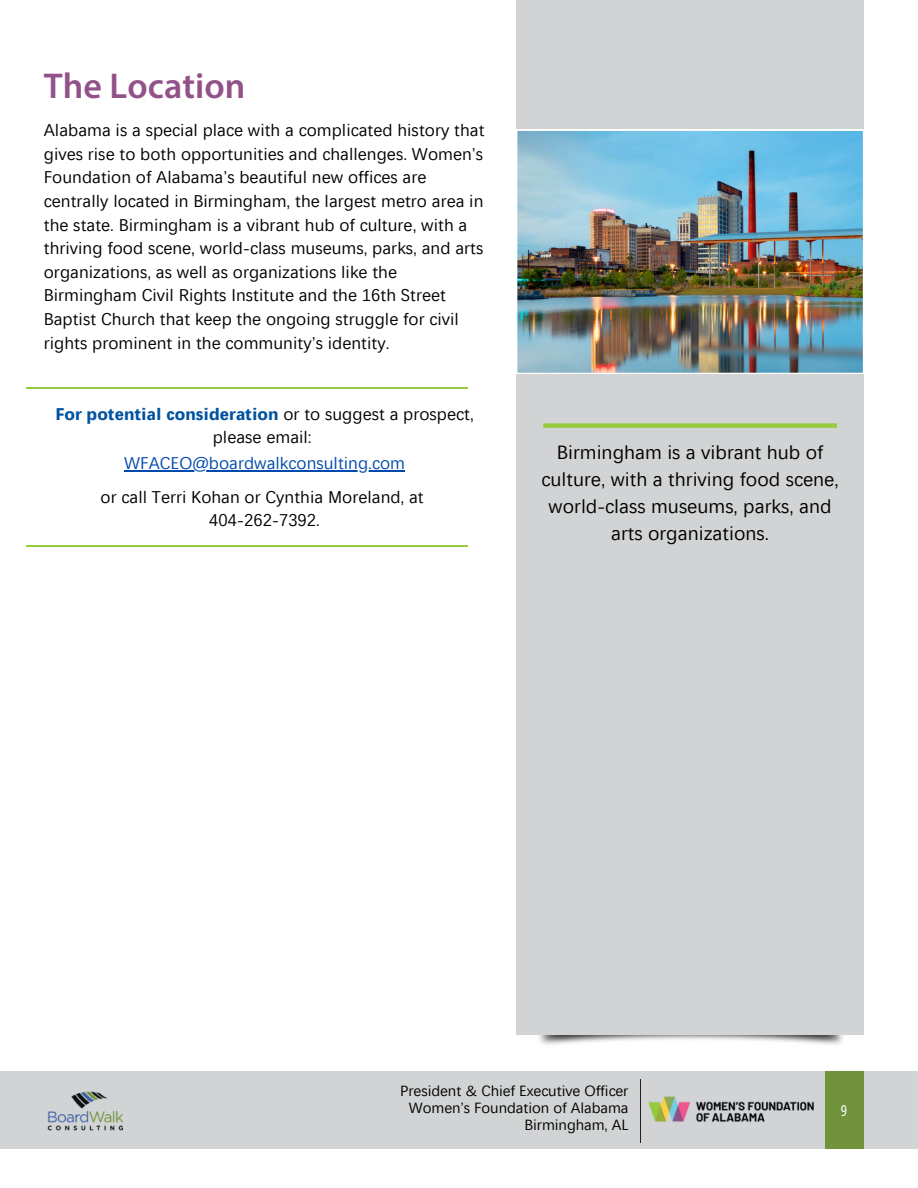
<style>
.page{position:relative;width:918px;height:1188px;background:#fff}
.page>*{position:absolute;margin:0;border:0;box-sizing:border-box;transform-origin:0 0}
.t1{font:600 36px "Myriad Pro";color:#925289}
.t2{font:19.5px/27px "Leelawadee";color:#000;text-align:center}
.t3{font:17.25px/23.7px "Leelawadee";letter-spacing:.005em;color:#000;text-align:center}
.t4{font:15px "Leelawadee";letter-spacing:-.005em;color:#000}
.t5{font:15px "Open Sans Condensed";color:#fff}
.s1{font-weight:700;color:#0053a1}
.s2{color:#004aad}
</style>
<div class="page">
<img style="left:538px;top:1035px;width:306px;height:10px">
<div style="left:0;top:1071px;width:918px;height:78px;background:#d1d3d4"></div>
<div style="left:516px;top:0;width:348px;height:1035px;background:#d1d3d4"></div>
<div style="left:825px;top:1071px;width:39px;height:78px;background:#71933c"></div>
<img style="left:47px;top:1091px;width:76px;height:40px">
<hr style="left:641px;top:1079px;width:1px;height:63px;background:#231f20">
<img style="left:648px;top:1096px;width:166px;height:26px">
<div style="left:543px;top:423px;width:294px;height:5px;background:#98ca3c"></div>
<hr style="left:124px;top:470px;width:281px;height:1px;background:#004aad">
<hr style="left:26px;top:545px;width:442px;height:1px;background:#98ca3c">
<hr style="left:26px;top:387px;width:442px;height:2px;background:#98ca3c">
<img style="left:516px;top:130px;width:348px;height:244px">
<h1 class="t1" style="left:44px;top:71px;width:203px">The Location</h1>
<h1 class="t3" style="left:44px;top:118px;width:442px;text-align:left">Alabama is a special place with a complicated history that gives rise to both opportunities and challenges. Women’s Foundation of Alabama’s beautiful new offices are centrally located in Birmingham, the largest metro area in the state. Birmingham is a vibrant hub of culture, with a thriving food scene, world-class museums, parks, and arts organizations, as well as organizations like the Birmingham Civil Rights Institute and the 16th Street Baptist Church that keep the ongoing struggle for civil rights prominent in the community’s identity.</h1>
<h2 class="t3" style="left:55px;top:402px;width:420px"><span class="s1">For potential consideration</span> or to suggest a prospect, please email:</h2>
<p class="t3" style="left:101px;top:446px;width:325px;line-height:33.8px"><span class="s2">WFACEO@boardwalkconsulting.com<br></span>or call Terri Kohan or Cynthia Moreland, at</p>
<p class="t3" style="left:209px;top:508px;width:112px">404-262-7392.</p>
<h2 class="t2" style="left:541px;top:439px;width:299px">Birmingham is a vibrant hub of culture, with a thriving food scene, world-class museums, parks, and arts organizations.</h2>
<p class="t4" style="left:400px;top:1081px;width:230px">President &amp; Chief Executive Officer</p>
<p class="t4" style="left:409px;top:1098px;width:221px">Women’s Foundation of Alabama</p>
<p class="t4" style="left:525px;top:1115px;width:105px">Birmingham, AL</p>
<h2 class="t5" style="left:841px;top:1100px;width:8px">9</h2>
</div>
